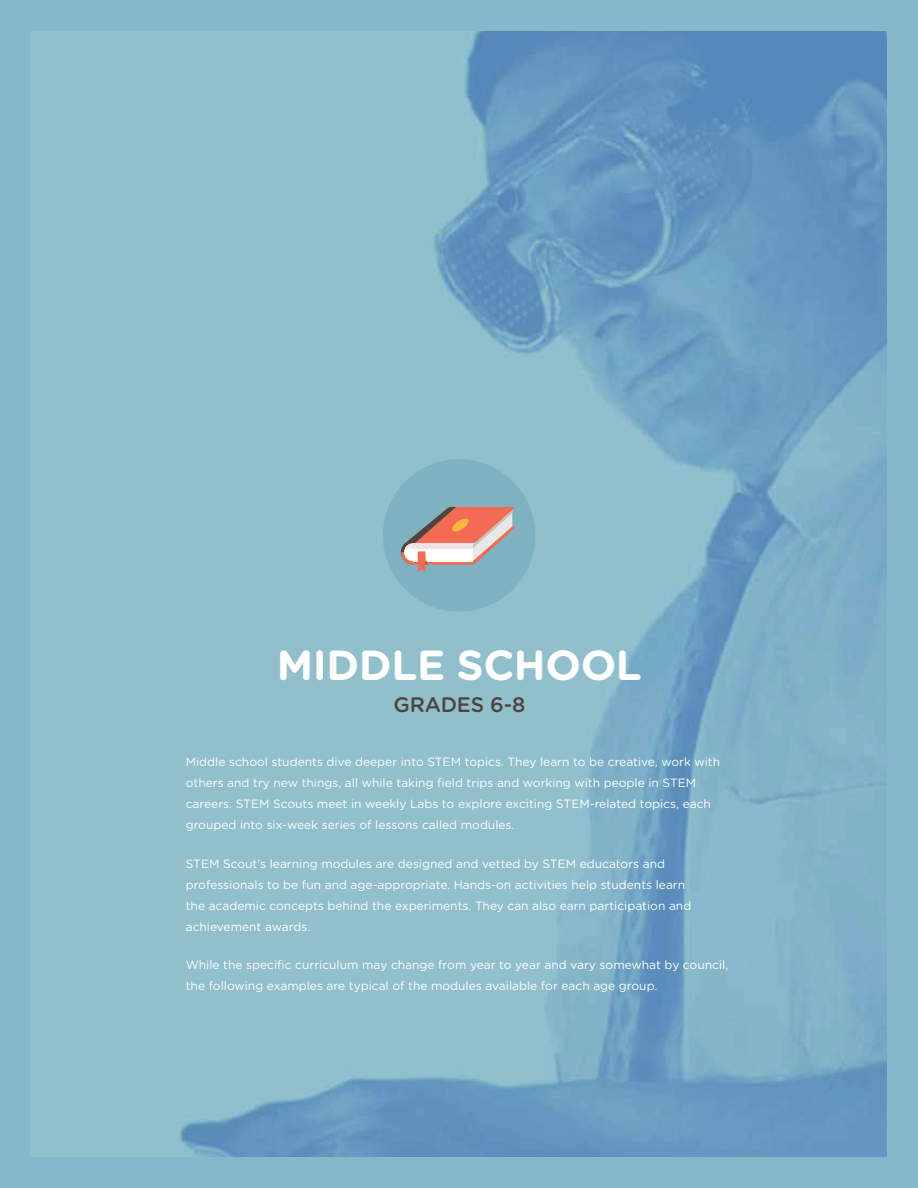
<style>
.page{position:relative;width:918px;height:1188px;background:#84b8ca}
.page>*{position:absolute;margin:0;border:0;box-sizing:border-box;transform-origin:0 0}
.t1{font:700 42px "Gotham Rounded";letter-spacing:-.01em;color:#fff}
.t2{font:500 21px "Gotham Rounded";letter-spacing:-.01em;color:#4e4540}
.t3{font:12px/21px "Gotham Rounded";color:#fff}
</style>
<div class="page">
<img style="left:30px;top:31px;width:856px;height:1125px">
<div style="left:383px;top:459px;width:152px;height:153px;background:#7fb2c1;border-radius:50%"></div>
<svg style="left:401px;top:507px;width:114px;height:65px"></svg>
<h1 class="t1" style="left:277px;top:634px;width:367px">MIDDLE SCHOOL</h1>
<h2 class="t2" style="left:394px;top:689px;width:133px">GRADES 6-8</h2>
<p class="t3" style="left:186px;top:751px;width:536px">Middle school students dive deeper into STEM topics. They learn to be creative, work with others and try new things, all while taking field trips and working with people in STEM careers. STEM Scouts meet in weekly Labs to explore exciting STEM-related topics, each grouped into six-week series of lessons called modules.</p>
<p class="t3" style="left:186px;top:852px;width:507px">STEM Scout’s learning modules are designed and vetted by STEM educators and professionals to be fun and age-appropriate. Hands-on activities help students learn the academic concepts behind the experiments. They can also earn participation and achievement awards.</p>
<p class="t3" style="left:186px;top:954px;width:544px">While the specific curriculum may change from year to year and vary somewhat by council, the following examples are typical of the modules available for each age group.</p>
</div>
